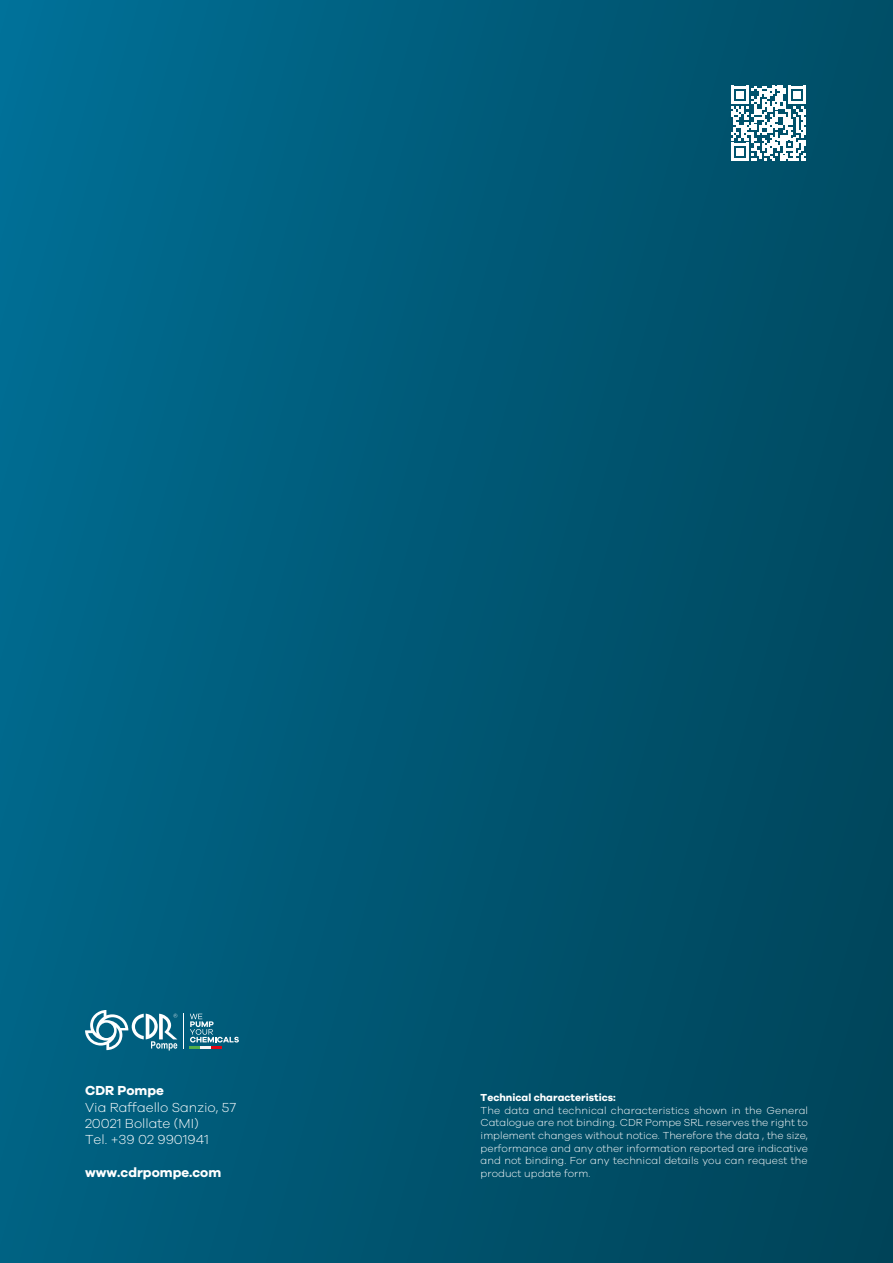
<style>
.page{position:relative;width:893px;height:1263px;background:#fff}
.page>*{position:absolute;margin:0;border:0;box-sizing:border-box;transform-origin:0 0}
.t1{font:300 13.5px/16.2px "Galano Grotesque";color:#fff}
.t2{font:700 13.5px "Galano Grotesque";color:#fff}
.t3{font:300 10.5px/12.6px "Galano Grotesque";letter-spacing:.005em;color:#fff;text-align:justify}
.t4{font:700 10.5px "Galano Grotesque";color:#fff}
</style>
<div class="page">
<div style="left:0;top:0;width:893px;height:1263px;background:linear-gradient(to right,#00698d,#00485e)"></div>
<svg style="left:731px;top:86px;width:75px;height:75px"></svg>
<hr style="left:183px;top:1013px;width:1px;height:36px;background:#fff">
<svg style="left:85px;top:1010px;width:92px;height:40px"></svg>
<svg style="left:190px;top:1014px;width:49px;height:35px;background:#33788f"></svg>
<p class="t2" style="left:85px;top:1082px;width:80px">CDR Pompe</p>
<p class="t1" style="left:85px;top:1098px;width:153px">Via Raffaello Sanzio, 57<br>20021 Bollate (MI)<br>Tel. +39 02 9901941</p>
<p class="t2" style="left:85px;top:1164px;width:138px">www.cdrpompe.com</p>
<p class="t4" style="left:481px;top:1091px;width:137px">Technical characteristics:</p>
<p class="t3" style="left:481px;top:1104px;width:329px">The data and technical characteristics shown in the General Catalogue are not binding. CDR Pompe SRL reserves the right to implement changes without notice. Therefore the data , the size, performance and any other information reported are indicative and not binding. For any technical details you can request the product update form.</p>
</div>
